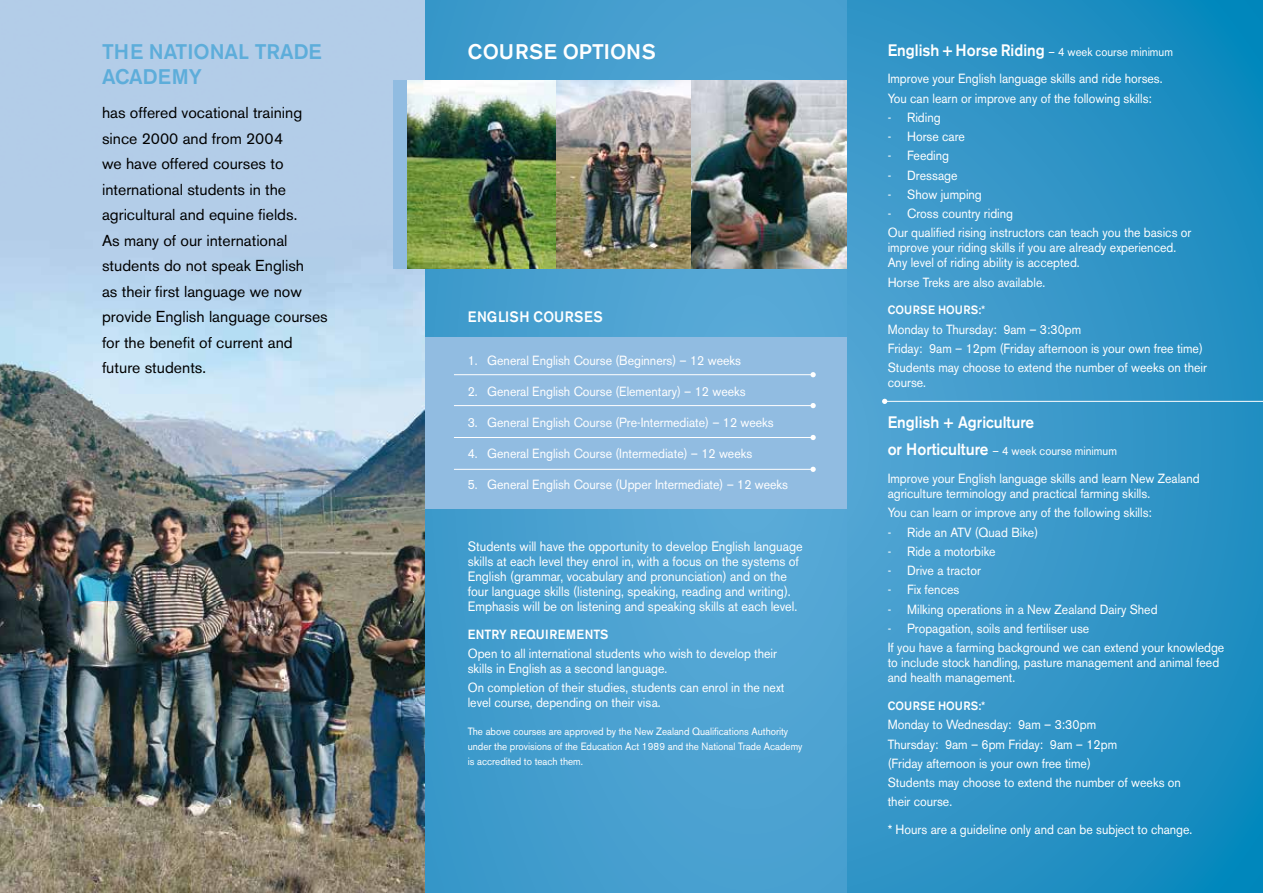
<style>
.page{position:relative;width:1263px;height:893px;background:#fff}
.page>*{position:absolute;margin:0;border:0;box-sizing:border-box;transform-origin:0 0}
.t1{font:500 21px/25.2px "Akzidenz Grotesk BE";color:#5dadda}
.t2{font:500 21px "Akzidenz Grotesk BE";color:#fff}
.t3{font:500 16.5px "Akzidenz Grotesk BE";color:#fff;scale:.93 1}
.t4{font:15.75px/25.5px "Akzidenz Grotesk BE";color:#000}
.t5{font:500 15px "Akzidenz Grotesk BE";letter-spacing:.04em;color:#fff;scale:.93 1}
.t6{font:13.5px/15px "Akzidenz Grotesk BE";color:#fff;scale:.93 1}
.t7{font:13.2px/19.2px "Akzidenz Grotesk BE";color:#fff;scale:.93 1}
.t8{font:500 13.2px "Akzidenz Grotesk BE";letter-spacing:.04em;color:#fff;scale:.93 1}
.t9{font:12px "Akzidenz Grotesk BE";color:#fff;scale:.93 1}
.t10{font:500 12px "Akzidenz Grotesk BE";letter-spacing:.02em;color:#fff;scale:.93 1}
.t11{font:10.5px/15px "Akzidenz Grotesk BE";color:#fff;scale:.93 1}
.s1{font-weight:400;font-size:12px}
.s2{font-weight:500;font-size:16.5px}
</style>
<div class="page">
<svg style="left:847px;top:0;width:416px;height:893px;background:#3095c7"></svg>
<img style="left:0;top:0;width:426px;height:893px">
<div style="left:426px;top:0;width:421px;height:893px;background:linear-gradient(to right,#3d9acb,#56a8d6)"></div>
<div style="left:426px;top:337px;width:421px;height:172px;background:#91bce1"></div>
<svg style="left:810px;top:372px;width:6px;height:5px"></svg>
<hr style="left:454px;top:374px;width:357px;height:1px;background:#fff">
<svg style="left:810px;top:435px;width:6px;height:5px"></svg>
<hr style="left:454px;top:437px;width:357px;height:1px;background:#fff">
<svg style="left:810px;top:467px;width:6px;height:5px"></svg>
<hr style="left:454px;top:469px;width:357px;height:1px;background:#fff">
<svg style="left:810px;top:403px;width:6px;height:5px"></svg>
<hr style="left:454px;top:405px;width:357px;height:1px;background:#fff">
<div style="left:394px;top:80px;width:31px;height:189px;background:#91bce1"></div>
<img style="left:556px;top:80px;width:136px;height:189px">
<img style="left:692px;top:80px;width:154px;height:189px">
<img style="left:408px;top:80px;width:148px;height:189px">
<svg style="left:882px;top:399px;width:5px;height:5px"></svg>
<hr style="left:887px;top:401px;width:376px;height:1px;background:#fff">
<h1 class="t1" style="left:102px;top:39px;width:221px">THE NATIONAL TRADE<br>ACADEMY</h1>
<p class="t4" style="left:102px;top:100px;width:227px">has offered vocational training since 2000 and from 2004<br>we have offered courses to international students in the agricultural and equine fields.<br>As many of our international students do not speak English<br>as their first language we now provide English language courses for the benefit of current and future students.</p>
<h1 class="t2" style="left:468px;top:39px;width:190px">COURSE OPTIONS</h1>
<p class="t5" style="left:468px;top:308px;width:147px">ENGLISH COURSES</p>
<p class="t7" style="left:468px;top:351px;width:295px">1. General English Course (Beginners) – 12 weeks</p>
<p class="t7" style="left:468px;top:382px;width:300px">2. General English Course (Elementary) – 12 weeks</p>
<p class="t7" style="left:468px;top:413px;width:330px">3. General English Course (Pre-Intermediate) – 12 weeks</p>
<p class="t7" style="left:468px;top:444px;width:307px">4. General English Course (Intermediate) – 12 weeks</p>
<p class="t7" style="left:468px;top:475px;width:346px">5. General English Course (Upper Intermediate) – 12 weeks</p>
<p class="t6" style="left:468px;top:539px;width:361px">Students will have the opportunity to develop English language skills at each level they enrol in, with a focus on the systems of English (grammar, vocabulary and pronunciation) and on the four language skills (listening, speaking, reading and writing).<br>Emphasis will be on listening and speaking skills at each level.</p>
<p class="t8" style="left:468px;top:626px;width:153px">ENTRY REQUIREMENTS</p>
<p class="t7" style="left:468px;top:646px;width:334px;line-height:15px">Open to all international students who wish to develop their skills in English as a second language.</p>
<p class="t7" style="left:468px;top:680px;width:342px;line-height:15px">On completion of their studies, students can enrol in the next level course, depending on their visa.</p>
<p class="t11" style="left:468px;top:724px;width:361px">The above courses are approved by the New Zealand Qualifications Authority under the provisions of the Education Act 1989 and the National Trade Academy is accredited to teach them.</p>
<p class="t3" style="left:888px;top:40px;width:308px">English + Horse Riding <span class="s1">– 4 week course minimum</span></p>
<p class="t7" style="left:888px;top:69px;width:297px">Improve your English language skills and ride horses.<br>You can learn or improve any of the following skills:</p>
<p class="t7" style="left:888px;top:108px;width:58px">- Riding</p>
<p class="t7" style="left:888px;top:127px;width:85px">- Horse care</p>
<p class="t7" style="left:888px;top:146px;width:68px">- Feeding</p>
<p class="t7" style="left:888px;top:165px;width:77px">- Dressage</p>
<p class="t7" style="left:888px;top:185px;width:103px">- Show jumping</p>
<p class="t7" style="left:888px;top:204px;width:328px">- Cross country riding<br>Our qualified rising instructors can teach you the basics or</p>
<p class="t7" style="left:888px;top:240px;width:312px;line-height:15px">improve your riding skills if you are already experienced.<br>Any level of riding ability is accepted.</p>
<p class="t7" style="left:888px;top:272px;width:171px">Horse Treks are also available.</p>
<p class="t10" style="left:888px;top:303px;width:107px">COURSE HOURS:*</p>
<p class="t7" style="left:888px;top:319px;width:345px">Monday to Thursday: 9am – 3:30pm<br>Friday: 9am – 12pm (Friday afternoon is your own free time)<br>Students may choose to extend the number of weeks on their</p>
<p class="t7" style="left:888px;top:373px;width:43px">course.</p>
<p class="t3" style="left:888px;top:412px;width:159px">English + Agriculture</p>
<p class="t9" style="left:888px;top:444px;width:248px"><span class="s2">or Horticulture</span> – 4 week course minimum</p>
<p class="t7" style="left:888px;top:471px;width:337px;line-height:15px">Improve your English language skills and learn New Zealand agriculture terminology and practical farming skills.</p>
<p class="t7" style="left:888px;top:503px;width:286px">You can learn or improve any of the following skills:</p>
<p class="t7" style="left:888px;top:522px;width:163px">- Ride an ATV (Quad Bike)</p>
<p class="t7" style="left:888px;top:542px;width:118px">- Ride a motorbike</p>
<p class="t7" style="left:888px;top:561px;width:102px">- Drive a tractor</p>
<p class="t7" style="left:888px;top:580px;width:79px">- Fix fences</p>
<p class="t7" style="left:888px;top:599px;width:292px">- Milking operations in a New Zealand Dairy Shed</p>
<p class="t7" style="left:888px;top:619px;width:363px">- Propagation, soils and fertiliser use<br>If you have a farming background we can extend your knowledge</p>
<p class="t7" style="left:888px;top:655px;width:358px;line-height:15px">to include stock handling, pasture management and animal feed and health management.</p>
<p class="t10" style="left:888px;top:698px;width:107px">COURSE HOURS:*</p>
<p class="t7" style="left:888px;top:715px;width:317px">Monday to Wednesday: 9am – 3:30pm<br>Thursday: 9am – 6pm Friday: 9am – 12pm<br>(Friday afternoon is your own free time)<br>Students may choose to extend the number of weeks on their course.</p>
<p class="t7" style="left:888px;top:820px;width:329px">* Hours are a guideline only and can be subject to change.</p>
</div>
